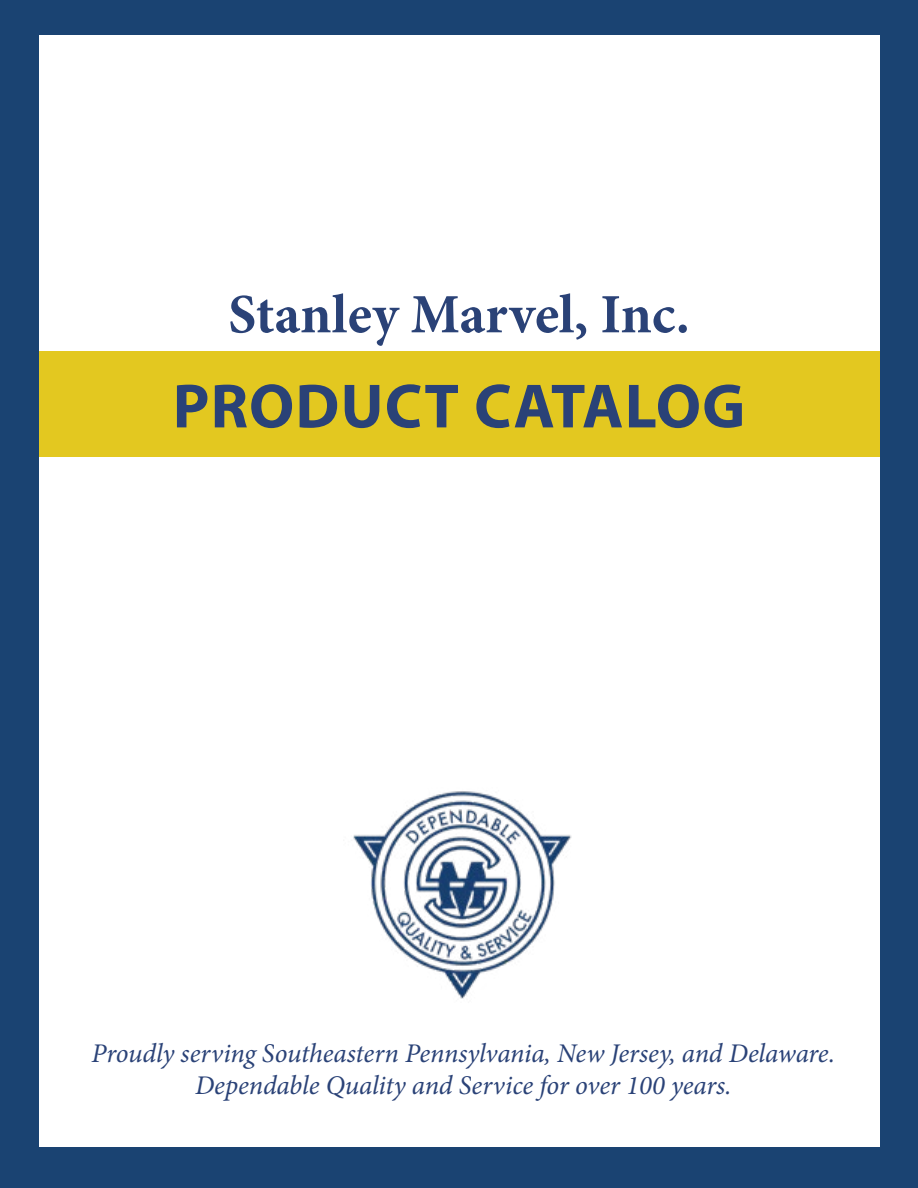
<style>
.page{position:relative;width:918px;height:1188px;background:#1a4372}
.page>*{position:absolute;margin:0;border:0;box-sizing:border-box;transform-origin:0 0}
.t1{font:700 63px "Myriad Pro";letter-spacing:.02em;color:#2a4277}
.t2{font:700 55.5px "Minion Pro";letter-spacing:-.005em;color:#2a4277}
.t3{font:italic 27px/32.4px "Minion Pro";letter-spacing:-.005em;color:#2a4277;text-align:center}
</style>
<div class="page">
<div style="left:39px;top:35px;width:840px;height:1112px;background:#fff"></div>
<div style="left:39px;top:352px;width:840px;height:105px;background:#e3c820"></div>
<img style="left:353px;top:791px;width:219px;height:208px">
<h2 class="t2" style="left:228px;top:275px;width:463px">Stanley Marvel, Inc.</h2>
<h1 class="t1" style="left:173px;top:365px;width:574px">PRODUCT CATALOG</h1>
<p class="t3" style="left:92px;top:1037px;width:745px">Proudly serving Southeastern Pennsylvania, New Jersey, and Delaware.<br>Dependable Quality and Service for over 100 years.</p>
</div>
